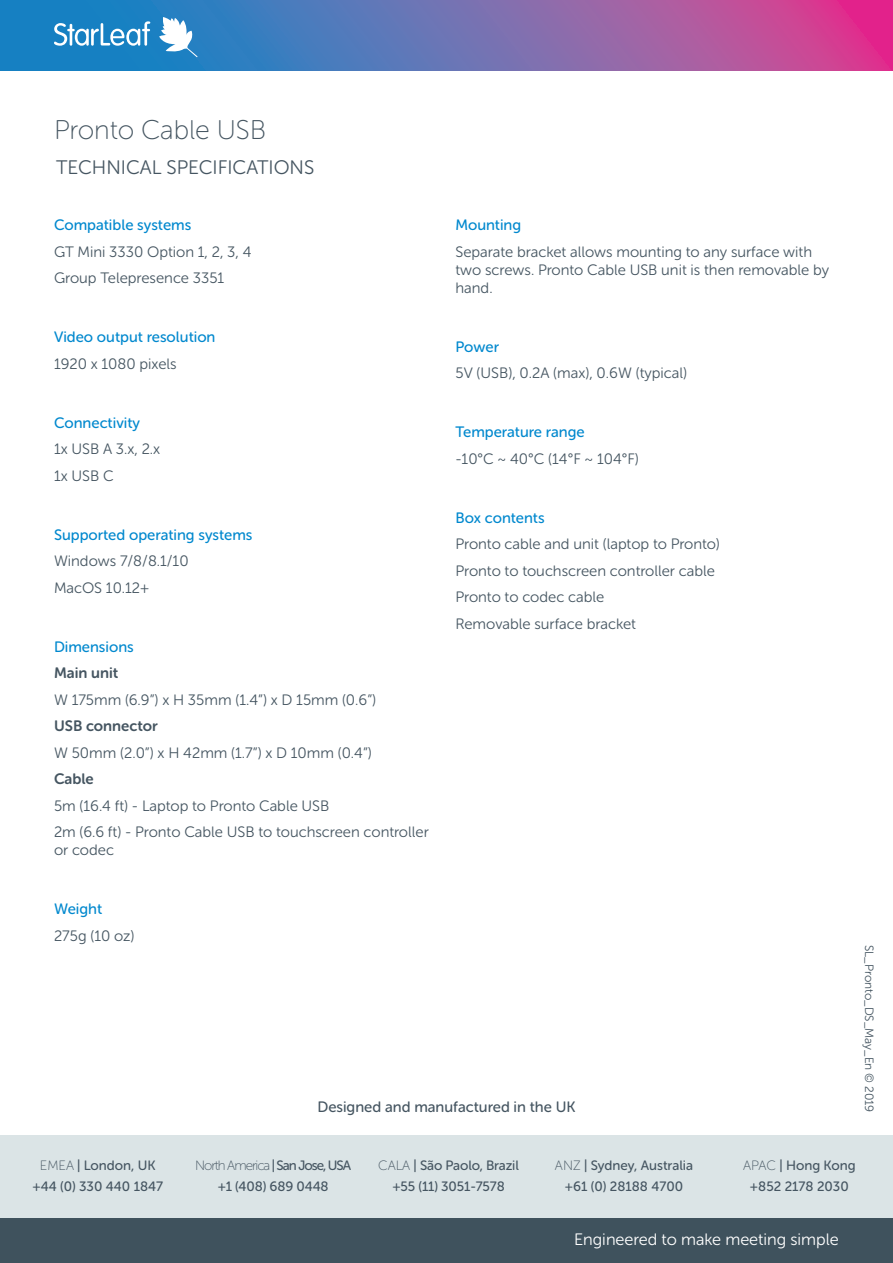
<style>
.page{position:relative;width:893px;height:1263px;background:#fff}
.page>*{position:absolute;margin:0;border:0;box-sizing:border-box;transform-origin:0 0}
.Intro_section_-_Head{font:27px "Museo Sans Rounded 100";color:#455561}
.Tech_spec_heading{font:19.5px "Museo Sans Rounded 300";color:#455561}
.t1{font:16.5px "Museo Sans Rounded 300";color:#fff}
.tech_spec_body{font:15px/18px "Museo Sans Rounded 300";color:#455561}
.tech_spec_body-2{font:15px "Museo Sans Rounded 500";color:#0088ce}
.tech_spec_body-3{font:15px "Museo Sans Rounded 500";color:#455561}
.tech_spec_body-4{font:15px "Museo Sans Rounded 700";color:#455561}
.t2{font:13.5px/21px "Museo Sans Rounded 500";color:#455561;text-align:center}
.t3{font:13.5px "Museo Sans Rounded 100";letter-spacing:-.07em;color:#455561}
.tech_spec_body-5{font:12px "Museo Sans Rounded 300";color:#455561}
.s1{font-family:"Museo Sans Rounded 100"}
.s2{font-family:"Museo Sans Rounded 500"}
</style>
<div class="page">
<div style="left:0;top:1135px;width:893px;height:83px;background:#dbe4e6"></div>
<div style="left:0;top:1218px;width:893px;height:45px;background:#3f525d"></div>
<svg style="left:0;top:0;width:893px;height:70px;background:#746aae"></svg>
<svg style="left:54px;top:21px;width:96px;height:25px"></svg>
<svg style="left:159px;top:17px;width:38px;height:40px"></svg>
<p class="Intro_section_-_Head" style="left:54px;top:116px;width:214px">Pronto Cable USB</p>
<p class="Tech_spec_heading" style="left:56px;top:156px;width:260px">TECHNICAL SPECIFICATIONS</p>
<p class="tech_spec_body-2" style="left:54px;top:217px;width:139px">Compatible systems</p>
<p class="tech_spec_body" style="left:54px;top:243px;width:199px">GT Mini 3330 Option 1, 2, 3, 4</p>
<p class="tech_spec_body" style="left:54px;top:269px;width:172px">Group Telepresence 3351</p>
<p class="tech_spec_body-2" style="left:54px;top:329px;width:163px">Video output resolution</p>
<p class="tech_spec_body" style="left:54px;top:355px;width:124px">1920 x 1080 pixels</p>
<p class="tech_spec_body-2" style="left:54px;top:414px;width:88px">Connectivity</p>
<p class="tech_spec_body" style="left:54px;top:440px;width:108px">1x USB A 3.x, 2.x</p>
<p class="tech_spec_body" style="left:54px;top:467px;width:61px">1x USB C</p>
<p class="tech_spec_body-2" style="left:54px;top:526px;width:200px">Supported operating systems</p>
<p class="tech_spec_body" style="left:54px;top:552px;width:136px">Windows 7/8/8.1/10</p>
<p class="tech_spec_body" style="left:54px;top:579px;width:97px">MacOS 10.12+</p>
<p class="tech_spec_body-2" style="left:54px;top:638px;width:81px">Dimensions</p>
<p class="tech_spec_body-4" style="left:54px;top:665px;width:66px">Main unit</p>
<p class="tech_spec_body" style="left:54px;top:691px;width:324px">W 175mm (6.9”) x H 35mm (1.4”) x D 15mm (0.6”)</p>
<p class="tech_spec_body-4" style="left:54px;top:718px;width:105px">USB connector</p>
<p class="tech_spec_body" style="left:54px;top:744px;width:319px">W 50mm (2.0”) x H 42mm (1.7”) x D 10mm (0.4”)</p>
<p class="tech_spec_body-4" style="left:54px;top:771px;width:41px">Cable</p>
<p class="tech_spec_body" style="left:54px;top:797px;width:277px">5m (16.4 ft) - Laptop to Pronto Cable USB</p>
<p class="tech_spec_body" style="left:54px;top:823px;width:376px">2m (6.6 ft) - Pronto Cable USB to touchscreen controller or codec</p>
<p class="tech_spec_body-2" style="left:54px;top:901px;width:50px">Weight</p>
<p class="tech_spec_body" style="left:54px;top:927px;width:82px">275g (10 oz)</p>
<p class="tech_spec_body-2" style="left:455px;top:217px;width:67px">Mounting</p>
<p class="tech_spec_body" style="left:455px;top:243px;width:375px">Separate bracket allows mounting to any surface with two screws. Pronto Cable USB unit is then removable by hand.</p>
<p class="tech_spec_body-2" style="left:455px;top:338px;width:45px">Power</p>
<p class="tech_spec_body" style="left:455px;top:364px;width:233px">5V (USB), 0.2A (max), 0.6W (typical)</p>
<p class="tech_spec_body-2" style="left:455px;top:424px;width:131px">Temperature range</p>
<p class="tech_spec_body" style="left:455px;top:450px;width:185px">-10°C ~ 40°C (14°F ~ 104°F)</p>
<p class="tech_spec_body-2" style="left:455px;top:509px;width:91px">Box contents</p>
<p class="tech_spec_body" style="left:455px;top:535px;width:266px">Pronto cable and unit (laptop to Pronto)</p>
<p class="tech_spec_body" style="left:455px;top:562px;width:261px">Pronto to touchscreen controller cable</p>
<p class="tech_spec_body" style="left:455px;top:588px;width:150px">Pronto to codec cable</p>
<p class="tech_spec_body" style="left:455px;top:615px;width:182px">Removable surface bracket</p>
<p class="tech_spec_body-3" style="left:317px;top:1098px;width:260px">Designed and manufactured in the UK</p>
<p class="tech_spec_body-5" style="left:876px;top:945px;width:169px;rotate:90deg">SL_Pronto_DS_May_En © 2019</p>
<p class="t2" style="left:32px;top:1155px;width:132px"><span class="s1">EMEA</span> | London, UK +44 (0) 330 440 1847</p>
<p class="t3" style="left:195px;top:1158px;width:158px">North America <span class="s2">| San Jose, USA</span></p>
<p class="t2" style="left:218px;top:1176px;width:113px">+1 (408) 689 0448</p>
<p class="t2" style="left:378px;top:1155px;width:142px"><span class="s1">CALA</span> | São Paolo, Brazil +55 (11) 3051-7578</p>
<p class="t2" style="left:555px;top:1155px;width:140px"><span class="s1">ANZ</span> | Sydney, Australia +61 (0) 28188 4700</p>
<p class="t2" style="left:743px;top:1155px;width:114px"><span class="s1">APAC</span> | Hong Kong +852 2178 2030</p>
<p class="t1" style="left:574px;top:1231px;width:266px">Engineered to make meeting simple</p>
</div>
